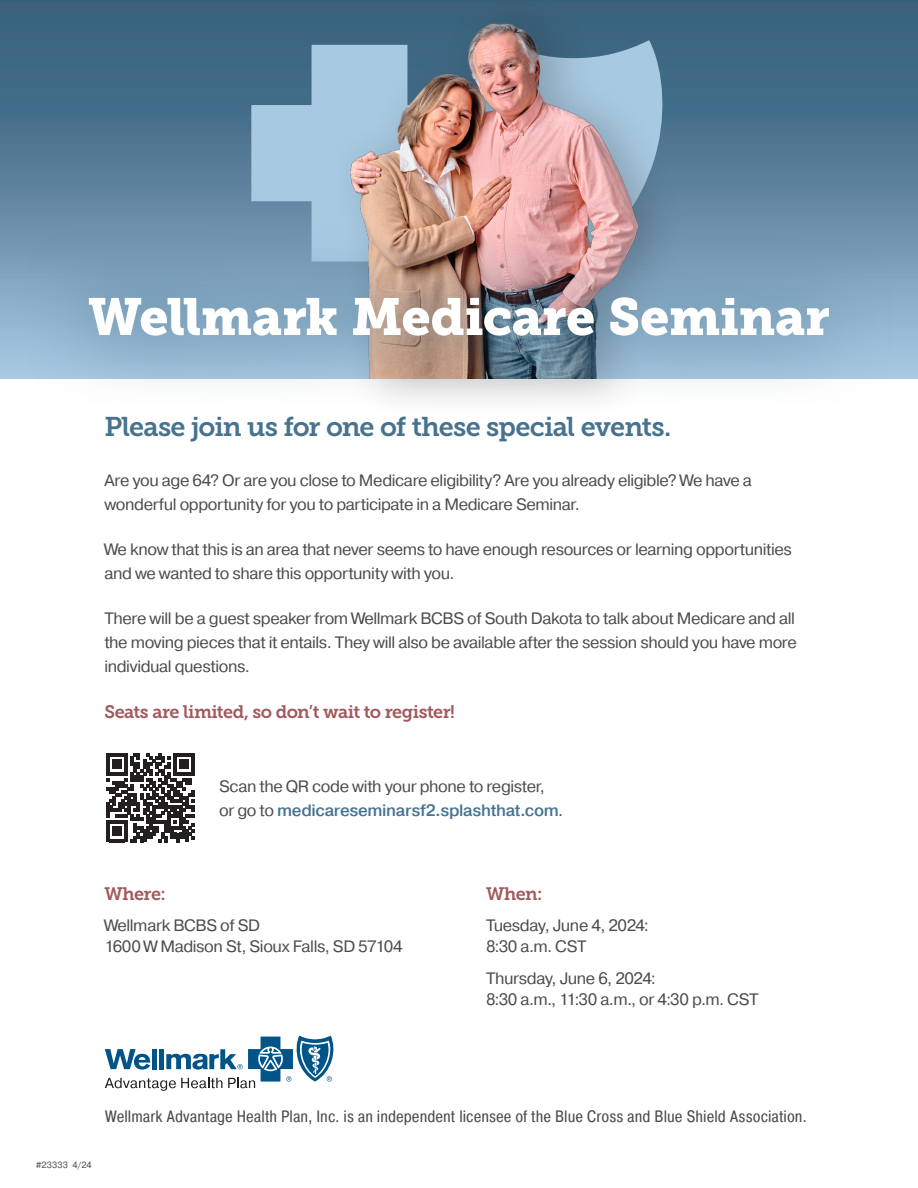
<style>
.page{position:relative;width:918px;height:1188px;background:#fff}
.page>*{position:absolute;margin:0;border:0;box-sizing:border-box;transform-origin:0 0}
.t1{font:51.9px "Museo Slab 900";letter-spacing:-.01em;color:#fff}
.t2{font:27px "Museo Slab 700";letter-spacing:-.03em;color:#477390}
.t3{font:18px "Museo Slab 700";letter-spacing:-.03em;color:#a2595d}
.t4{font:16.5px/24px "Pragmatica";letter-spacing:-.025em;color:#4b4c4d}
.N_tagline_MEDICARE{font:16.5px "Pragmatica Cond";color:#4b4c4d}
.t5{font:9px "Pragmatica";letter-spacing:.015em;color:#4b4c4d}
.s1{font-weight:500;color:#477390}
</style>
<div class="page">
<svg style="left:105px;top:1036px;width:228px;height:55px"></svg>
<svg style="left:107px;top:754px;width:88px;height:88px"></svg>
<svg style="left:0;top:0;width:918px;height:379px;background:#4e7591"></svg>
<svg style="left:251px;top:45px;width:77px;height:182px;background:#85a9c2"></svg>
<div style="left:328px;top:0;width:360px;height:422px;background:#231f20;opacity:.22"></div>
<img style="left:351px;top:18px;width:286px;height:209px">
<svg style="left:23px;top:227px;width:871px;height:181px;background:#9dadbc"></svg>
<p class="t1" style="left:88px;top:287px;width:743px">Wellmark Medicare Seminar</p>
<p class="t2" style="left:104px;top:411px;width:568px">Please join us for one of these special events.</p>
<p class="t4" style="left:104px;top:468px;width:649px">Are you age 64? Or are you close to Medicare eligibility? Are you already eligible? We have a wonderful opportunity for you to participate in a Medicare Seminar.</p>
<p class="t4" style="left:104px;top:537px;width:689px">We know that this is an area that never seems to have enough resources or learning opportunities and we wanted to share this opportunity with you.</p>
<p class="t4" style="left:104px;top:606px;width:694px;text-align:justify">There will be a guest speaker from Wellmark BCBS of South Dakota to talk about Medicare and all the moving pieces that it entails. They will also be available after the session should you have more individual questions.</p>
<p class="t3" style="left:104px;top:702px;width:352px">Seats are limited, so don’t wait to register!</p>
<p class="t4" style="left:219px;top:774px;width:346px">Scan the QR code with your phone to register, or go to <span class="s1">medicareseminarsf2.splashthat.com</span>.</p>
<p class="t3" style="left:104px;top:883px;width:63px">Where:</p>
<p class="t4" style="left:104px;top:916px;width:300px;line-height:21px">Wellmark BCBS of SD<br>1600 W Madison St, Sioux Falls, SD 57104</p>
<p class="t3" style="left:486px;top:883px;width:58px">When:</p>
<p class="t4" style="left:486px;top:916px;width:165px;line-height:21px">Tuesday, June 4, 2024:<br>8:30 a.m. CST</p>
<p class="t4" style="left:486px;top:968px;width:274px;line-height:21px">Thursday, June 6, 2024:<br>8:30 a.m., 11:30 a.m., or 4:30 p.m. CST</p>
<p class="N_tagline_MEDICARE" style="left:105px;top:1106px;width:704px">Wellmark Advantage Health Plan, Inc. is an independent licensee of the Blue Cross and Blue Shield Association.</p>
<p class="t5" style="left:36px;top:1159px;width:57px">#23333 4/24</p>
</div>
